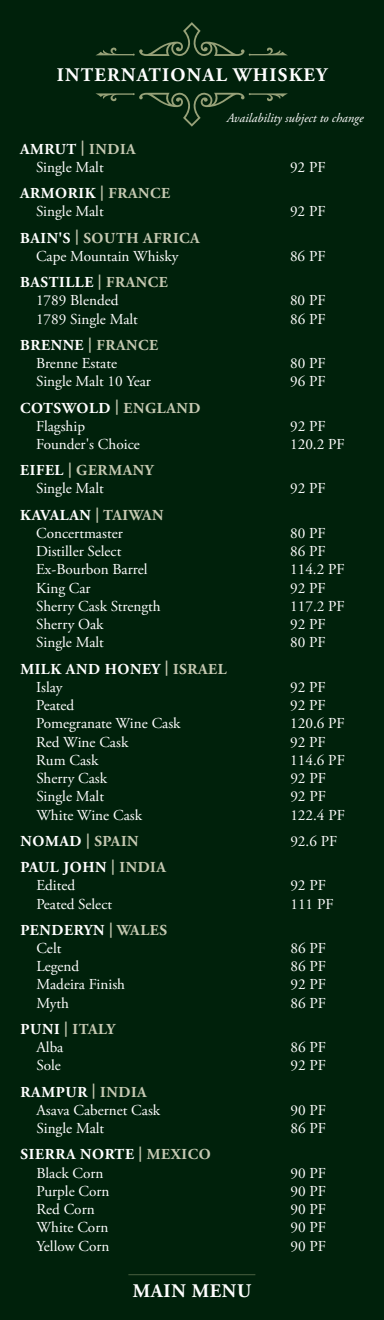
<style>
.page{position:relative;width:384px;height:1320px;background:#00210b}
.page>*{position:absolute;margin:0;border:0;box-sizing:border-box;transform-origin:0 0}
.t1{font:700 19.2px "Adobe Garamond Pro";letter-spacing:.065em;color:#fff}
.t2{font:700 19.2px "Adobe Garamond Pro";letter-spacing:.04em;color:#fff}
.t3{font:15.2px/18.2px "Adobe Garamond Pro";color:#fff}
.t4{font:700 15.2px/18.2px "Adobe Garamond Pro";letter-spacing:.04em;color:#fff}
.t5{font:700 15.2px/18.2px "Adobe Garamond Pro";letter-spacing:.04em;color:#c6c9b2}
.t6{font:italic 12.8px "Adobe Garamond Pro";color:#fff}
.s1{font-weight:700}
.s2{font-weight:700;color:#c6c9b2}
.s3{color:#c6c9b2}
.s4{font-weight:400}
.s5{color:#fff}
.s6{font-weight:400;color:#fff}
</style>
<div class="page">
<hr style="left:128px;top:1275px;width:127px;height:1px;background:#97a178">
<svg style="left:95px;top:93px;width:193px;height:34px"></svg>
<svg style="left:95px;top:22px;width:193px;height:34px"></svg>
<p class="t1" style="left:57px;top:64px;width:272px">INTERNATIONAL WHISKEY</p>
<p class="t6" style="left:227px;top:110px;width:138px">Availability subject to change</p>
<p class="t3" style="left:36px;top:140px;width:101px;text-indent:-16px"><span class="s1">AMRUT</span> <span class="s2">| INDIA<br></span>Single Malt</p>
<p class="t3" style="left:36px;top:185px;width:136px;text-indent:-16px"><span class="s1">ARMORIK</span> <span class="s2">| FRANCE<br></span>Single Malt</p>
<p class="t3" style="left:20px;top:229px;width:181px;text-align:center"><span class="s1">BAIN'S</span> <span class="s2">| SOUTH AFRICA<br></span>Cape Mountain Whisky</p>
<p class="t3" style="left:36px;top:274px;width:133px;text-indent:-16px"><span class="s1">BASTILLE</span> <span class="s2">| FRANCE<br></span>1789 Blended</p>
<p class="t3" style="left:290px;top:159px;width:37px">92 PF</p>
<p class="t3" style="left:290px;top:203px;width:37px">92 PF</p>
<p class="t3" style="left:290px;top:247px;width:37px">86 PF</p>
<p class="t3" style="left:290px;top:292px;width:37px">80 PF</p>
<p class="t3" style="left:36px;top:310px;width:103px">1789 Single Malt</p>
<p class="t3" style="left:290px;top:310px;width:37px">86 PF</p>
<p class="t3" style="left:36px;top:336px;width:124px;text-indent:-16px"><span class="s1">BRENNE</span> <span class="s2">| FRANCE<br></span>Brenne Estate</p>
<p class="t3" style="left:290px;top:355px;width:37px">80 PF</p>
<p class="t3" style="left:36px;top:373px;width:116px">Single Malt 10 Year</p>
<p class="t3" style="left:290px;top:373px;width:37px">96 PF</p>
<p class="t4" style="left:36px;top:399px;width:166px;text-indent:-16px">COTSWOLD <span class="s3">| ENGLAND<br></span><span class="s4">Flagship</span></p>
<p class="t3" style="left:290px;top:417px;width:37px">92 PF</p>
<p class="t3" style="left:36px;top:436px;width:105px">Founder's Choice</p>
<p class="t3" style="left:290px;top:436px;width:56px">120.2 PF</p>
<p class="t3" style="left:36px;top:462px;width:119px;text-indent:-16px"><span class="s1">EIFEL</span> <span class="s2">| GERMANY<br></span>Single Malt</p>
<p class="t3" style="left:290px;top:480px;width:37px">92 PF</p>
<p class="t3" style="left:36px;top:506px;width:129px;text-indent:-16px"><span class="s1">KAVALAN</span> <span class="s2">| TAIWAN<br></span>Concertmaster</p>
<p class="t3" style="left:290px;top:525px;width:37px">80 PF</p>
<p class="t3" style="left:36px;top:543px;width:87px">Distiller Select</p>
<p class="t3" style="left:290px;top:543px;width:37px">86 PF</p>
<p class="t3" style="left:36px;top:561px;width:113px">Ex-Bourbon Barrel</p>
<p class="t3" style="left:290px;top:561px;width:56px">114.2 PF</p>
<p class="t3" style="left:36px;top:579px;width:56px">King Car</p>
<p class="t3" style="left:290px;top:579px;width:37px">92 PF</p>
<p class="t3" style="left:36px;top:598px;width:126px">Sherry Cask Strength</p>
<p class="t3" style="left:290px;top:598px;width:56px">117.2 PF</p>
<p class="t3" style="left:36px;top:616px;width:69px">Sherry Oak</p>
<p class="t3" style="left:290px;top:616px;width:37px">92 PF</p>
<p class="t3" style="left:36px;top:634px;width:69px">Single Malt</p>
<p class="t3" style="left:290px;top:634px;width:37px">80 PF</p>
<p class="t4" style="left:36px;top:660px;width:192px;text-indent:-16px">MILK AND HONEY <span class="s3">| ISRAEL<br></span><span class="s4">Islay</span></p>
<p class="t3" style="left:290px;top:678px;width:37px">92 PF</p>
<p class="t3" style="left:36px;top:697px;width:40px">Peated</p>
<p class="t3" style="left:290px;top:697px;width:37px">92 PF</p>
<p class="t3" style="left:36px;top:715px;width:146px">Pomegranate Wine Cask</p>
<p class="t3" style="left:290px;top:715px;width:56px">120.6 PF</p>
<p class="t3" style="left:36px;top:733px;width:94px">Red Wine Cask</p>
<p class="t3" style="left:290px;top:733px;width:37px">92 PF</p>
<p class="t3" style="left:36px;top:751px;width:64px">Rum Cask</p>
<p class="t3" style="left:290px;top:751px;width:56px">114.6 PF</p>
<p class="t3" style="left:36px;top:770px;width:72px">Sherry Cask</p>
<p class="t3" style="left:290px;top:770px;width:37px">92 PF</p>
<p class="t3" style="left:36px;top:788px;width:69px">Single Malt</p>
<p class="t3" style="left:290px;top:788px;width:37px">92 PF</p>
<p class="t3" style="left:36px;top:806px;width:107px">White Wine Cask</p>
<p class="t3" style="left:290px;top:806px;width:56px">122.4 PF</p>
<p class="t5" style="left:20px;top:832px;width:120px"><span class="s5">NOMAD</span> | SPAIN</p>
<p class="t3" style="left:290px;top:832px;width:48px">92.6 PF</p>
<p class="t4" style="left:36px;top:858px;width:131px;text-indent:-16px">PAUL JOHN <span class="s3">| INDIA<br></span><span class="s4">Edited</span></p>
<p class="t3" style="left:290px;top:877px;width:37px">92 PF</p>
<p class="t3" style="left:36px;top:895px;width:77px">Peated Select</p>
<p class="t3" style="left:290px;top:895px;width:45px">111 PF</p>
<p class="t4" style="left:36px;top:921px;width:132px;text-indent:-16px">PENDERYN <span class="s3">| WALES<br></span><span class="s4">Celt</span></p>
<p class="t3" style="left:290px;top:940px;width:37px">86 PF</p>
<p class="t3" style="left:36px;top:958px;width:44px">Legend</p>
<p class="t3" style="left:290px;top:958px;width:37px">86 PF</p>
<p class="t3" style="left:36px;top:976px;width:90px">Madeira Finish</p>
<p class="t3" style="left:290px;top:976px;width:37px">92 PF</p>
<p class="t3" style="left:36px;top:994px;width:34px">Myth</p>
<p class="t3" style="left:290px;top:994px;width:37px">86 PF</p>
<p class="t5" style="left:36px;top:1020px;width:80px;text-indent:-16px"><span class="s5">PUNI</span> | ITALY<br><span class="s6">Alba</span></p>
<p class="t3" style="left:290px;top:1039px;width:37px">86 PF</p>
<p class="t3" style="left:36px;top:1057px;width:26px">Sole</p>
<p class="t3" style="left:290px;top:1057px;width:37px">92 PF</p>
<p class="t3" style="left:37px;top:1083px;width:125px;text-indent:-16px"><span class="s1">RAMPUR</span> <span class="s2">| INDIA<br></span>Asava Cabernet Cask</p>
<p class="t3" style="left:291px;top:1101px;width:37px">90 PF</p>
<p class="t3" style="left:37px;top:1120px;width:69px">Single Malt</p>
<p class="t3" style="left:291px;top:1120px;width:37px">86 PF</p>
<p class="t4" style="left:37px;top:1146px;width:176px;text-indent:-16px">SIERRA NORTE <span class="s3">| MEXICO<br></span><span class="s4">Black Corn</span></p>
<p class="t3" style="left:291px;top:1164px;width:37px">90 PF</p>
<p class="t3" style="left:37px;top:1182px;width:74px">Purple Corn</p>
<p class="t3" style="left:291px;top:1182px;width:37px">90 PF</p>
<p class="t3" style="left:37px;top:1201px;width:60px">Red Corn</p>
<p class="t3" style="left:291px;top:1201px;width:37px">90 PF</p>
<p class="t3" style="left:37px;top:1219px;width:73px">White Corn</p>
<p class="t3" style="left:291px;top:1219px;width:37px">90 PF</p>
<p class="t3" style="left:37px;top:1237px;width:74px">Yellow Corn</p>
<p class="t3" style="left:291px;top:1237px;width:37px">90 PF</p>
<p class="t2" style="left:133px;top:1280px;width:120px">MAIN MENU</p>
</div>
